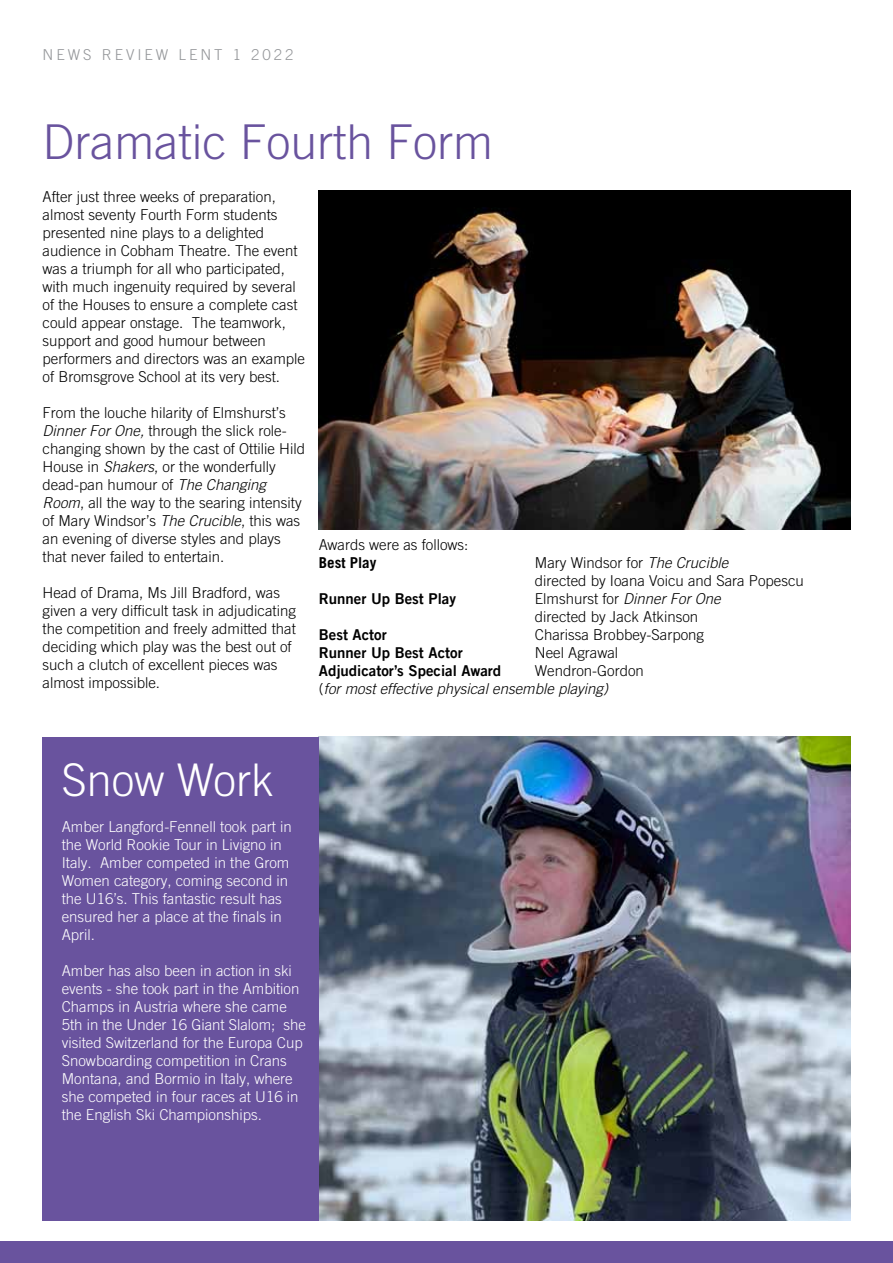
<style>
.page{position:relative;width:893px;height:1263px;background:#fff}
.page>*{position:absolute;margin:0;border:0;box-sizing:border-box;transform-origin:0 0}
.t1{font:300 48px "Trade Gothic LT Com";color:#69539e}
.t2{font:300 45px "Trade Gothic LT Com";color:#fff}
.t3{font:300 15px/18px "Trade Gothic LT Com";color:#000}
.t4{font:300 15px/18px "Trade Gothic LT Com";color:#fff}
.t5{font:15px "Trade Gothic LT Com Bd 2";color:#000}
.t6{font:italic 300 15px/18px "Trade Gothic LT Com";color:#000}
.t7{font:300 15px "Trade Gothic LT Com";letter-spacing:.2em;color:#939598}
.t8{font:700 15px "Trade Gothic LT Com";color:#000}
.s1{font-style:italic}
.s2{font-family:"Trade Gothic LT Com";font-weight:300}
.s3{font-style:normal}
</style>
<div class="page">
<div style="left:0;top:1242px;width:893px;height:21px;background:#69539e"></div>
<img style="left:319px;top:191px;width:531px;height:338px">
<img style="left:319px;top:737px;width:531px;height:483px">
<div style="left:43px;top:737px;width:276px;height:483px;background:#69539e"></div>
<p class="t7" style="left:43px;top:46px;width:253px">news review LEN T 1 2022</p>
<h1 class="t1" style="left:43px;top:114px;width:452px">Dramatic Fourth Form</h1>
<p class="t3" style="left:43px;top:188px;width:264px">After just three weeks of preparation, almost seventy Fourth Form students presented nine plays to a delighted audience in Cobham Theatre. The event was a triumph for all who participated, with much ingenuity required by several of the Houses to ensure a complete cast could appear onstage. The teamwork, support and good humour between performers and directors was an example of Bromsgrove School at its very best.</p>
<p class="t3" style="left:43px;top:404px;width:264px">From the louche hilarity of Elmshurst’s <span class="s1">Dinner For One,</span> through the slick role&shy;changing shown by the cast of Ottilie Hild House in <span class="s1">Shakers</span>, or the wonderfully dead-pan humour of <span class="s1">The Changing Room</span>, all the way to the searing intensity of Mary Windsor’s <span class="s1">The Crucible</span>, this was an evening of diverse styles and plays that never failed to entertain.</p>
<p class="t3" style="left:43px;top:584px;width:255px">Head of Drama, Ms Jill Bradford, was given a very difficult task in adjudicating the competition and freely admitted that deciding which play was the best out of such a clutch of excellent pieces was almost impossible.</p>
<p class="t3" style="left:319px;top:536px;width:151px">Awards were as follows:</p>
<p class="t8" style="left:319px;top:554px;width:59px">Best Play</p>
<p class="t3" style="left:535px;top:554px;width:270px">Mary Windsor for <span class="s1">The Crucible<br></span>directed by I oana Voicu and Sara Popescu</p>
<p class="t5" style="left:319px;top:590px;width:171px">Runner Up Best Play <span class="s2">E</span></p>
<p class="t3" style="left:535px;top:590px;width:187px;text-indent:8px">lmshurst for <span class="s1">Dinner For One </span>directed by Jack Atkinson</p>
<p class="t5" style="left:319px;top:626px;width:69px">Best Actor</p>
<p class="t3" style="left:535px;top:626px;width:171px">Charissa Brobbey-Sarpong</p>
<p class="t5" style="left:319px;top:644px;width:175px">Runner Up Best Actor <span class="s2">N</span></p>
<p class="t3" style="left:546px;top:644px;width:74px">eel Agrawal</p>
<p class="t5" style="left:319px;top:662px;width:209px">Adjudicator’s Special Award <span class="s2">W</span></p>
<p class="t6" style="left:319px;top:662px;width:326px;text-indent:228px"><span class="s3">endron-Gordon (</span>for most effective physical ensemble playing)</p>
<h2 class="t2" style="left:62px;top:753px;width:213px">Snow Work</h2>
<p class="t4" style="left:62px;top:818px;width:232px">Amber Langford-Fennell took part in the World Rookie Tour in Livigno in<br>Italy. Amber competed in the Grom<br>Women category, coming second in the U16’s. This fantastic result has ensured her a place at the finals in<br>April.</p>
<p class="t4" style="left:62px;top:962px;width:246px">Amber has also been in action in ski events - she took part in the Ambition Champs in Austria where she came 5th in the Under 16 Giant Slalom; she visited Switzerland for the Europa Cup Snowboarding competition in Crans Montana, and Bormio in Italy, where she competed in four races at U16 in the English Ski Championships.</p>
</div>
